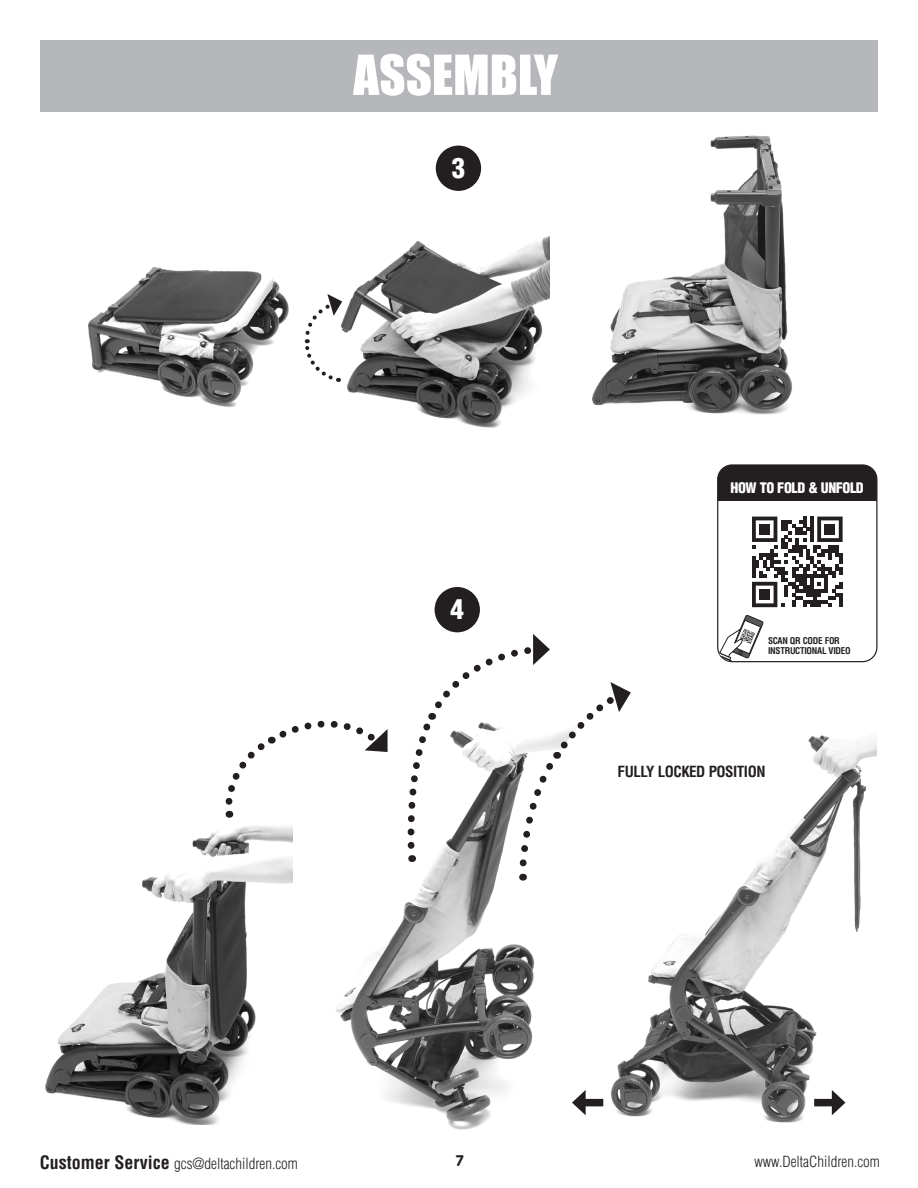
<style>
.page{position:relative;width:918px;height:1188px;background:#fff}
.page>*{position:absolute;margin:0;border:0;box-sizing:border-box;transform-origin:0 0}
.t1{font:51px "Impact";color:#fff}
.t2{font:900 condensed 27px "Helvetica";color:#fff}
.t3{font:300 condensed 15px "Helvetica";color:#231f20}
.Bullets{font:700 condensed 15px "Helvetica";letter-spacing:-.03em;color:#231f20}
.t4{font:15px "VAG Rounded Bold";color:#231f20}
.Bullets-2{font:900 condensed 14.25px "Helvetica";letter-spacing:-.03em;color:#fff}
.Bullets-3{font:700 condensed 9.15px "Helvetica";letter-spacing:-.03em;color:#231f20}
.s1{font-weight:700;font-size:18px}
</style>
<div class="page">
<div style="left:41px;top:40px;width:837px;height:72px;background:#b6b7bb"></div>
<img style="left:45px;top:826px;width:248px;height:298px">
<div style="left:436px;top:146px;width:45px;height:45px;background:#231f20;border-radius:50%"></div>
<div style="left:435px;top:587px;width:45px;height:45px;background:#231f20;border-radius:50%"></div>
<img style="left:88px;top:267px;width:201px;height:140px">
<img style="left:342px;top:236px;width:208px;height:192px">
<img style="left:592px;top:135px;width:200px;height:280px">
<svg style="left:304px;top:294px;width:38px;height:88px"></svg>
<img style="left:336px;top:881px;width:198px;height:249px">
<img style="left:611px;top:735px;width:265px;height:388px">
<div style="left:814px;top:1099px;width:23px;height:7px;background:#231f20"></div>
<svg style="left:832px;top:1090px;width:14px;height:25px"></svg>
<div style="left:581px;top:1099px;width:22px;height:7px;background:#231f20"></div>
<svg style="left:572px;top:1090px;width:14px;height:25px"></svg>
<svg style="left:225px;top:720px;width:163px;height:98px"></svg>
<svg style="left:407px;top:634px;width:224px;height:247px"></svg>
<div style="left:718px;top:465px;width:159px;height:36px;background:#231f20"></div>
<div style="left:717px;top:464px;width:161px;height:198px;border:1px solid #231f20;border-radius:14px"></div>
<svg style="left:718px;top:615px;width:45px;height:47px"></svg>
<svg style="left:752px;top:517px;width:91px;height:90px"></svg>
<div style="left:759px;top:524px;width:11px;height:11px;background:#231f20"></div>
<div style="left:824px;top:524px;width:11px;height:11px;background:#231f20"></div>
<div style="left:759px;top:589px;width:11px;height:11px;background:#231f20"></div>
<p class="t1" style="left:353px;top:35px;width:206px">ASSEMBLY</p>
<p class="t2" style="left:452px;top:151px;width:15px">3</p>
<p class="t2" style="left:451px;top:592px;width:15px">4</p>
<p class="Bullets-2" style="left:731px;top:479px;width:135px">HOW TO FOLD &amp; UNFOLD</p>
<p class="Bullets-3" style="left:768px;top:635px;width:73px">SCAN QR CODE FOR</p>
<p class="Bullets-3" style="left:768px;top:645px;width:84px">INSTRUCTIONAL VIDEO</p>
<p class="Bullets" style="left:618px;top:762px;width:149px">FULLY LOCKED POSITION</p>
<p class="t3" style="left:40px;top:1154px;width:259px"><span class="s1">Customer Service</span> gcs@deltachildren.com</p>
<p class="t4" style="left:456px;top:1152px;width:10px">7</p>
<p class="t3" style="left:755px;top:1152px;width:127px">www.DeltaChildren.com</p>
</div>
